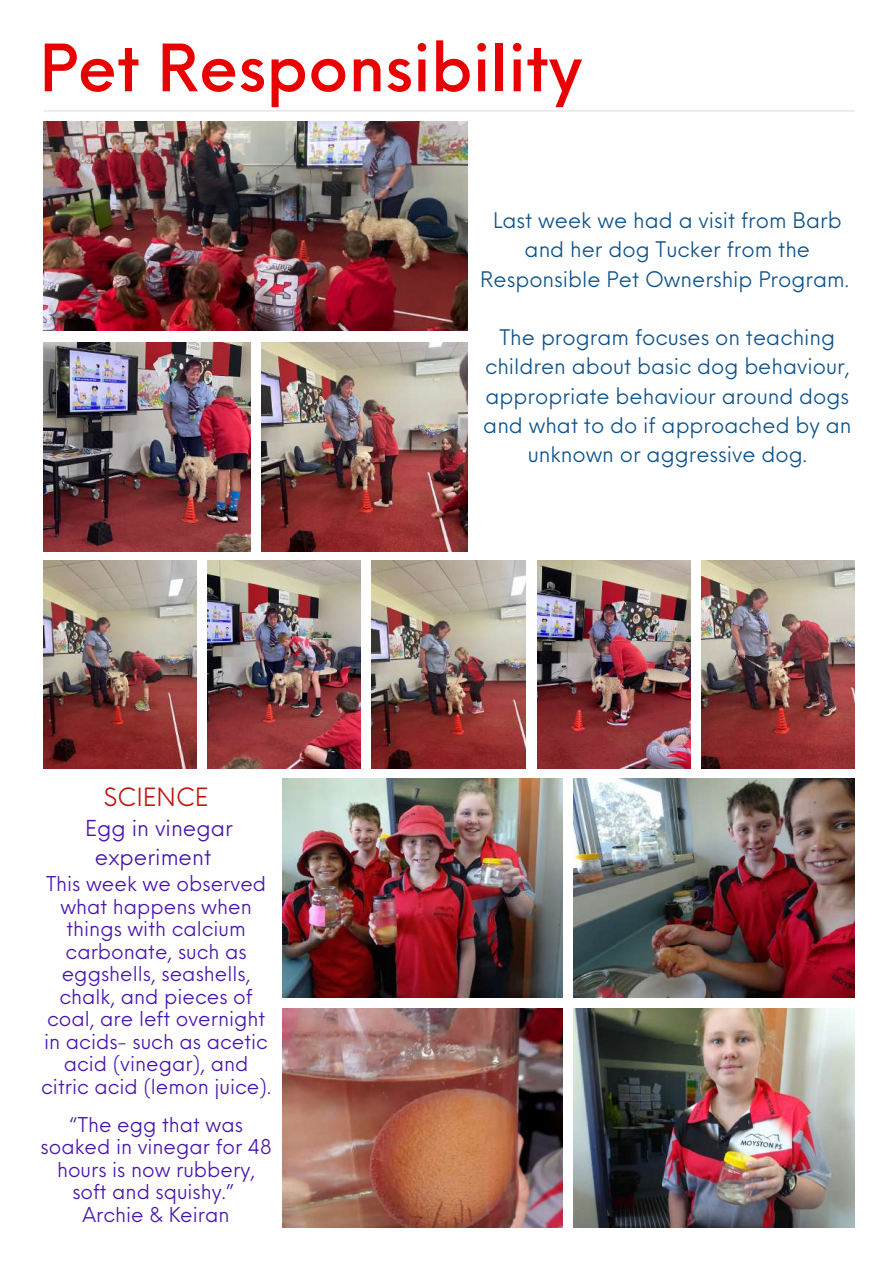
<style>
.page{position:relative;width:893px;height:1264px;background:#fff}
.page>*{position:absolute;margin:0;border:0;box-sizing:border-box;transform-origin:0 0}
.t1{font:500 63.6px "Neue Einstellung";color:#e90000}
.t2{font:24.6px "Neue Einstellung";color:#bd170c}
.t3{font:21.45px/29.2px "Neue Einstellung";color:#4713af;text-align:center}
.t4{font:21px/29.2px "Neue Einstellung";color:#0c528c;text-align:center}
.t5{font:19.95px/22.5px "Neue Einstellung";color:#4713af;text-align:center}
</style>
<div class="page">
<img style="left:573px;top:778px;width:281px;height:219px">
<img style="left:282px;top:1008px;width:280px;height:219px">
<img style="left:282px;top:778px;width:280px;height:219px">
<img style="left:573px;top:1008px;width:281px;height:219px">
<img style="left:43px;top:122px;width:424px;height:209px">
<img style="left:43px;top:342px;width:207px;height:209px">
<img style="left:262px;top:342px;width:205px;height:209px">
<img style="left:43px;top:561px;width:153px;height:207px">
<img style="left:208px;top:561px;width:152px;height:207px">
<img style="left:372px;top:561px;width:154px;height:207px">
<img style="left:537px;top:561px;width:153px;height:207px">
<img style="left:701px;top:561px;width:153px;height:207px">
<hr style="left:43px;top:110px;width:811px;height:1px;background:#000">
<h1 class="t1" style="left:39px;top:11px;width:544px">Pet Responsibility</h1>
<p class="t2" style="left:104px;top:774px;width:106px">SCIENCE</p>
<p class="t3" style="left:85px;top:811px;width:149px">Egg in vinegar experiment</p>
<p class="t5" style="left:41px;top:870px;width:231px">This week we observed what happens when things with calcium carbonate, such as eggshells, seashells, chalk, and pieces of coal, are left overnight in acids- such as acetic acid (vinegar), and citric acid (lemon juice).</p>
<p class="t5" style="left:41px;top:1111px;width:233px">“The egg that was soaked in vinegar for 48 hours is now rubbery, soft and squishy.”<br>Archie &amp; Keiran</p>
<p class="t4" style="left:480px;top:204px;width:370px">Last week we had a visit from Barb and her dog Tucker from the<br>Responsible Pet Ownership Program.</p>
<p class="t4" style="left:483px;top:321px;width:369px">The program focuses on teaching children about basic dog behaviour, appropriate behaviour around dogs and what to do if approached by an unknown or aggressive dog.</p>
</div>
